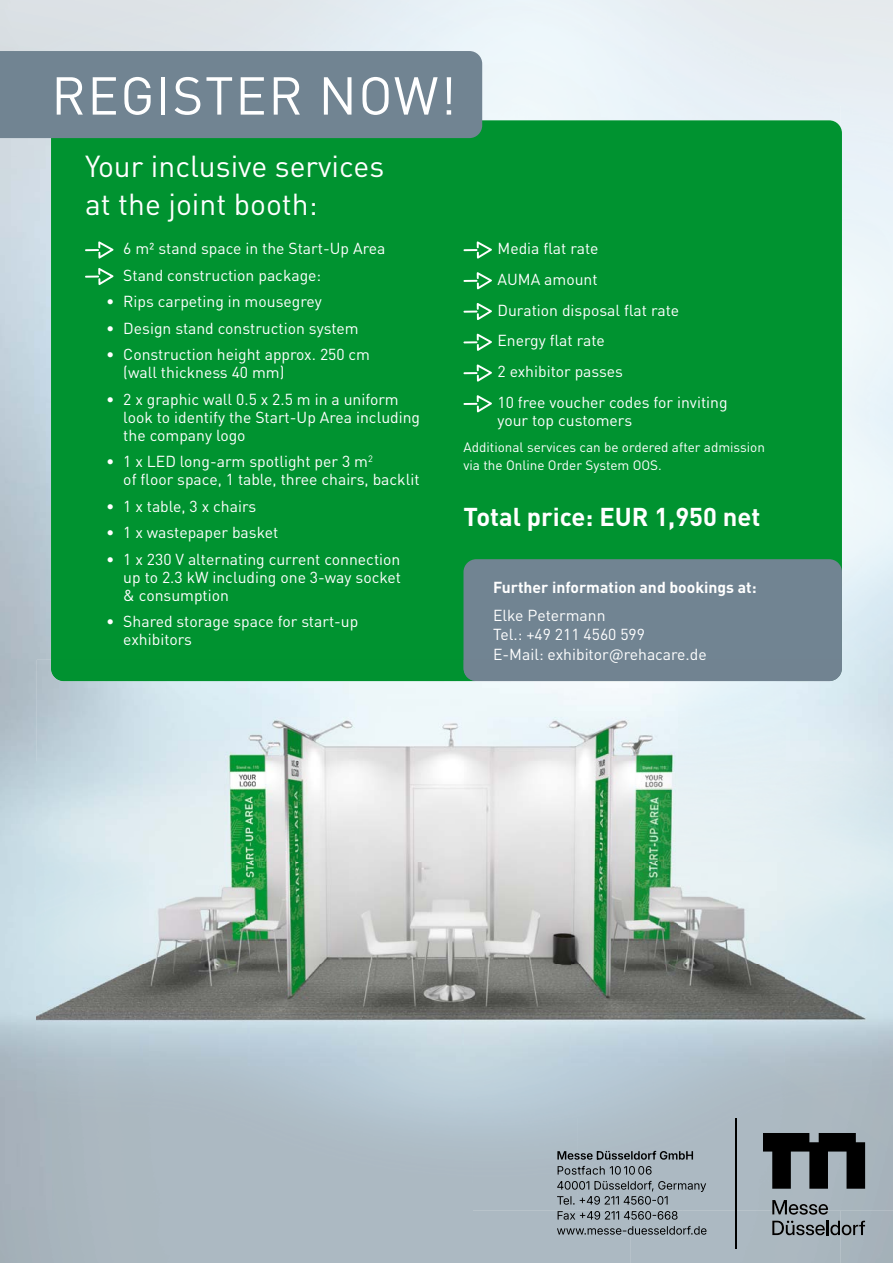
<style>
.page{position:relative;width:893px;height:1263px;background:#fff}
.page>*{position:absolute;margin:0;border:0;box-sizing:border-box;transform-origin:0 0}
.t1{font:52.5px "DIN Pro";letter-spacing:.03em;color:#fff}
.t2{font:30px/37.5px "DIN Pro";color:#fff}
.t3{font:700 25.5px "DIN Pro";color:#fff}
.t4{font:15.75px/18px "DIN Pro";color:#fff}
.t5{font:700 15.75px "DIN Pro";color:#fff}
.t6{font:13.5px/18px "DIN Pro";color:#fff}
</style>
<div class="page">
<div style="left:482px;top:105px;width:148px;height:15px;background:#eef7fa"></div>
<div style="left:52px;top:1117px;width:841px;height:93px;background:#acb9c2"></div>
<div style="left:0;top:1210px;width:893px;height:53px;background:#acb9c2"></div>
<div style="left:51px;top:120px;width:791px;height:561px;background:#009330;border-radius:13px"></div>
<svg style="left:85px;top:241px;width:28px;height:18px"></svg>
<svg style="left:85px;top:268px;width:28px;height:17px"></svg>
<svg style="left:463px;top:241px;width:29px;height:18px"></svg>
<svg style="left:463px;top:272px;width:29px;height:17px"></svg>
<svg style="left:463px;top:303px;width:29px;height:17px"></svg>
<svg style="left:463px;top:334px;width:29px;height:17px"></svg>
<svg style="left:463px;top:364px;width:29px;height:18px"></svg>
<svg style="left:463px;top:395px;width:29px;height:17px"></svg>
<div style="left:0;top:51px;width:482px;height:87px;background:#718492"></div>
<div style="left:463px;top:559px;width:379px;height:122px;background:#718492;border-radius:13px"></div>
<img style="left:37px;top:660px;width:107px;height:406px">
<img style="left:144px;top:681px;width:642px;height:80px">
<img style="left:144px;top:761px;width:749px;height:305px">
<img style="left:51px;top:660px;width:93px;height:21px">
<img style="left:463px;top:660px;width:379px;height:21px">
<svg style="left:763px;top:1133px;width:102px;height:56px"></svg>
<img style="left:772px;top:1220px;width:12px;height:15px">
<svg style="left:842px;top:1224px;width:16px;height:11px"></svg>
<img style="left:859px;top:1220px;width:6px;height:15px">
<img style="left:830px;top:1220px;width:10px;height:15px">
<img style="left:772px;top:1200px;width:15px;height:14px">
<svg style="left:786px;top:1204px;width:43px;height:31px"></svg>
<img style="left:735px;top:1118px;width:1px;height:130px">
<img style="left:557px;top:1151px;width:136px;height:9px">
<img style="left:558px;top:1166px;width:94px;height:9px">
<img style="left:557px;top:1181px;width:149px;height:11px">
<img style="left:557px;top:1196px;width:111px;height:9px">
<img style="left:558px;top:1211px;width:120px;height:9px">
<img style="left:557px;top:1226px;width:149px;height:9px">
<h1 class="t1" style="left:51px;top:60px;width:407px">REGISTER NOW!</h1>
<h2 class="t2" style="left:85px;top:146px;width:301px">Your inclusive services at the joint booth:</h2>
<p class="t4" style="left:123px;top:234px;width:264px;line-height:26.5px">6 m² stand space in the Start-Up Area<br>Stand construction package:</p>
<p class="t4" style="left:106px;top:292px;width:217px">• Rips carpeting in mousegrey</p>
<p class="t4" style="left:106px;top:318px;width:254px">• Design stand construction system</p>
<p class="t4" style="left:123px;top:345px;width:248px;text-indent:-17px">• Construction height approx. 250 cm (wall thickness 40 mm)</p>
<p class="t4" style="left:123px;top:389px;width:298px;text-indent:-17px">• 2 x graphic wall 0.5 x 2.5 m in a uniform look to identify the Start-Up Area including the company logo</p>
<p class="t4" style="left:123px;top:452px;width:298px;text-indent:-17px">• 1 x LED long-arm spotlight per 3 m<sup>2<br></sup>of floor space, 1 table, three chairs, backlit</p>
<p class="t4" style="left:106px;top:496px;width:151px">• 1 x table, 3 x chairs</p>
<p class="t4" style="left:106px;top:523px;width:174px">• 1 x wastepaper basket</p>
<p class="t4" style="left:123px;top:549px;width:279px;text-align:justify;text-indent:-17px">• 1 x 230 V alternating current connection up to 2.3 kW including one 3-way socket &amp; consumption</p>
<p class="t4" style="left:123px;top:612px;width:237px;text-indent:-17px">• Shared storage space for start-up exhibitors</p>
<p class="t4" style="left:497px;top:232px;width:232px;line-height:30.8px">Media flat rate<br>AUMA amount<br>Duration disposal flat rate<br>Energy flat rate<br>2 exhibitor passes<br>10 free voucher codes for inviting</p>
<p class="t4" style="left:497px;top:410px;width:136px">your top customers</p>
<p class="t6" style="left:463px;top:438px;width:303px">Additional services can be ordered after admission via the Online Order System OOS.</p>
<h3 class="t3" style="left:463px;top:499px;width:298px">Total price: EUR 1,950 net</h3>
<p class="t5" style="left:493px;top:576px;width:265px">Further information and bookings at:</p>
<p class="t4" style="left:493px;top:605px;width:215px;line-height:19.5px">Elke Petermann<br>Tel.: +49 211 4560 599<br>E-Mail: exhibitor@rehacare.de</p>
</div>
